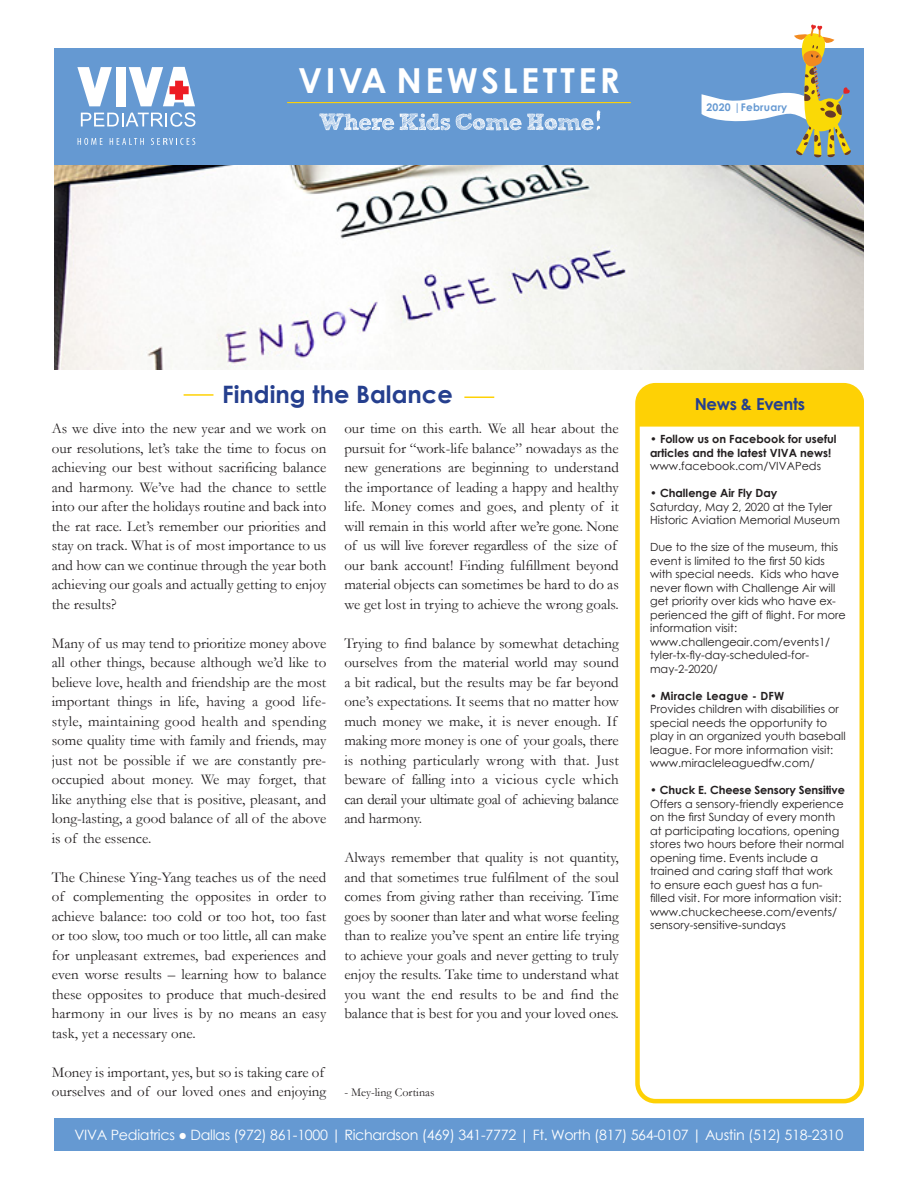
<style>
.page{position:relative;width:918px;height:1188px;background:#fff}
.page>*{position:absolute;margin:0;border:0;box-sizing:border-box;transform-origin:0 0}
.t1{font:700 34.5px "Century Gothic";letter-spacing:.1em;color:#fff}
.t2{font:700 24px "Century Gothic";color:#253f8e}
.t3{font:700 16.5px "Century Gothic";letter-spacing:-.02em;color:#253f8e}
.t4{font:15px/19.5px "Garamond";color:#231f20;text-align:justify}
.t5{font:14.25px "Century Gothic";letter-spacing:-.02em;color:#fff}
.t6{font:12px "Garamond";color:#231f20}
.t7{font:11.25px/13.5px "Century Gothic";color:#231f20}
.t8{font:700 11.25px/13.5px "Century Gothic";color:#231f20}
.t9{font:700 11.25px "Century Gothic";letter-spacing:.02em;color:#231f20}
.t10{font:700 10.5px "Century Gothic";letter-spacing:.025em;color:#6599d2}
</style>
<div class="page">
<img style="left:55px;top:165px;width:809px;height:205px">
<div style="left:635px;top:383px;width:229px;height:720px;border:4px solid #fed105;border-radius:18px"></div>
<div style="left:54px;top:1118px;width:810px;height:32px;background:#6599d2"></div>
<div style="left:54px;top:48px;width:810px;height:117px;background:#6599d2"></div>
<hr style="left:287px;top:102px;width:344px;height:1px;background:#fed105">
<svg style="left:81px;top:112px;width:114px;height:15px"></svg>
<svg style="left:77px;top:67px;width:35px;height:39px"></svg>
<div style="left:116px;top:67px;width:10px;height:39px;background:#fff"></div>
<svg style="left:129px;top:67px;width:66px;height:39px"></svg>
<svg style="left:78px;top:138px;width:25px;height:7px"></svg>
<svg style="left:110px;top:138px;width:34px;height:7px"></svg>
<svg style="left:151px;top:138px;width:44px;height:7px"></svg>
<svg style="left:320px;top:110px;width:280px;height:20px"></svg>
<div style="left:639px;top:385px;width:225px;height:42px;background:#fed105"></div>
<svg style="left:702px;top:25px;width:149px;height:133px"></svg>
<hr style="left:184px;top:394px;width:29px;height:2px;background:#fed105">
<hr style="left:464px;top:397px;width:30px;height:1px;background:#fed105">
<p class="t1" style="left:298px;top:54px;width:323px">VIVA NEWSLETTER</p>
<p class="t10" style="left:706px;top:99px;width:82px">2020 |February</p>
<p class="t2" style="left:222px;top:376px;width:232px">Finding the Balance</p>
<p class="t4" style="left:52px;top:418px;width:276px">As we dive into the new year and we work on our resolutions, let’s take the time to focus on achieving our best without sacrificing balance and harmony. We’ve had the chance to settle into our after the holidays routine and back into the rat race. Let’s remember our priorities and stay on track. What is of most importance to us and how can we continue through the year both achieving our goals and actually getting to enjoy the results?</p>
<p class="t4" style="left:52px;top:633px;width:276px">Many of us may tend to prioritize money above all other things, because although we’d like to believe love, health and friendship are the most important things in life, having a good life&shy;style, maintaining good health and spending some quality time with family and friends, may just not be possible if we are constantly pre&shy;occupied about money. We may forget, that like anything else that is positive, pleasant, and long-lasting, a good balance of all of the above is of the essence.</p>
<p class="t4" style="left:52px;top:867px;width:276px">The Chinese Ying-Yang teaches us of the need of complementing the opposites in order to achieve balance: too cold or too hot, too fast or too slow, too much or too little, all can make for unpleasant extremes, bad experiences and even worse results – learning how to balance these opposites to produce that much-desired harmony in our lives is by no means an easy task, yet a necessary one.</p>
<p class="t4" style="left:52px;top:1062px;width:276px">Money is important, yes, but so is taking care of ourselves and of our loved ones and enjoying</p>
<p class="t4" style="left:344px;top:418px;width:276px;text-align:left">our time on this earth. We all hear about the pursuit for “work-life balance” nowadays as the new generations are beginning to understand the importance of leading a happy and healthy life. Money comes and goes, and plenty of it will remain in this world after we’re gone. None of us will live forever regardless of the size of our bank account! Finding fulfillment beyond material objects can sometimes be hard to do as we get lost in trying to achieve the wrong goals.</p>
<p class="t4" style="left:344px;top:633px;width:276px;text-align:left">Trying to find balance by somewhat detaching ourselves from the material world may sound a bit radical, but the results may be far beyond one’s expectations. It seems that no matter how much money we make, it is never enough. If making more money is one of your goals, there is nothing particularly wrong with that. Just beware of falling into a vicious cycle which can derail your ultimate goal of achieving balance and harmony.</p>
<p class="t4" style="left:344px;top:847px;width:276px">Always remember that quality is not quantity, and that sometimes true fulfilment of the soul comes from giving rather than receiving. Time goes by sooner than later and what worse feeling than to realize you’ve spent an entire life trying to achieve your goals and never getting to truly enjoy the results. Take time to understand what you want the end results to be and find the balance that is best for you and your loved ones.</p>
<p class="t6" style="left:344px;top:1084px;width:92px">- Mey-ling Cortinas</p>
<p class="t3" style="left:695px;top:391px;width:112px">News &amp; Events</p>
<p class="t8" style="left:650px;top:432px;width:188px">• Follow us on Facebook for useful articles and the latest VIVA news!</p>
<p class="t7" style="left:650px;top:459px;width:172px">www.facebook.com/VIVAPeds</p>
<p class="t8" style="left:650px;top:486px;width:129px">• Challenge Air Fly Day</p>
<p class="t7" style="left:650px;top:500px;width:191px">Saturday, May 2, 2020 at the Tyler<br>Historic Aviation Memorial Museum</p>
<p class="t7" style="left:650px;top:540px;width:197px">Due to the size of the museum, this event is limited to the first 50 kids with special needs. Kids who have never flown with Challenge Air will get priority over kids who have ex&shy;perienced the gift of flight. For more information visit:</p>
<p class="t7" style="left:650px;top:635px;width:182px">www.challengeair.com/events1/ tyler-tx-fly-day-scheduled-for&shy;may-2-2020/</p>
<p class="t9" style="left:650px;top:687px;width:136px">• Miracle League - DFW</p>
<p class="t7" style="left:650px;top:702px;width:197px">Provides children with disabilities or special needs the opportunity to play in an organized youth baseball league. For more information visit:</p>
<p class="t7" style="left:650px;top:756px;width:166px">www.miracleleaguedfw.com/</p>
<p class="t8" style="left:650px;top:783px;width:196px">• Chuck E. Cheese Sensory Sensitive</p>
<p class="t7" style="left:650px;top:797px;width:195px">Offers a sensory-friendly experience on the first Sunday of every month at participating locations, opening stores two hours before their normal opening time. Events include a trained and caring staff that work to ensure each guest has a fun&shy;filled visit. For more information visit:</p>
<p class="t7" style="left:650px;top:905px;width:188px">www.chuckecheese.com/events/ sensory-sensitive-sundays</p>
<p class="t5" style="left:75px;top:1125px;width:770px">VIVA Pediatrics ● Dallas (972) 861-1000 | Richardson (469) 341-7772 | Ft. Worth (817) 564-0107 | Austin (512) 518-2310</p>
</div>
